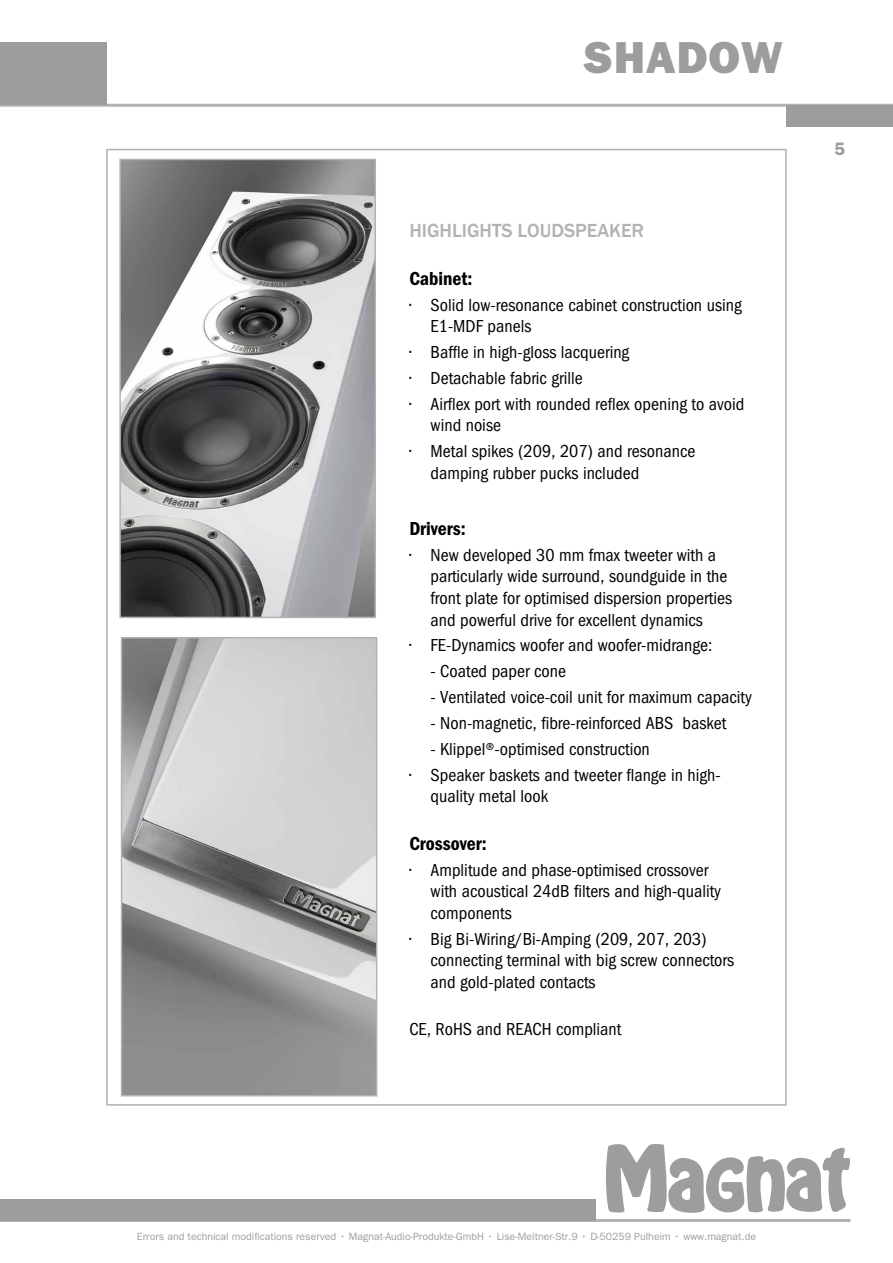
<style>
.page{position:relative;width:893px;height:1263px;background:#fff}
.page>*{position:absolute;margin:0;border:0;box-sizing:border-box;transform-origin:0 0}
.t1{font:45px "ITC Franklin Gothic Std Hvy";letter-spacing:.025em;color:#9c9d9d}
.t2{font:19.5px "ITC Franklin Gothic Std Dm Cd";color:#000}
.t3{font:500 19.5px "Franklin Gothic";color:#b1b2b3}
.t4{font:condensed 18px/21.6px "ITC Franklin Gothic Std";color:#000}
.t5{font:600 18px "ITC Franklin Gothic Std";color:#9c9d9d}
.t6{font:10.5px "ITC Franklin Gothic Std";color:#9c9d9d}
</style>
<div class="page">
<hr style="left:0;top:104px;width:893px;height:3px;background:#b1b2b3">
<svg style="left:606px;top:1144px;width:244px;height:69px"></svg>
<div style="left:0;top:43px;width:106px;height:62px;background:#9c9d9d"></div>
<div style="left:787px;top:105px;width:106px;height:21px;background:#9c9d9d"></div>
<hr style="left:0;top:1219px;width:850px;height:3px;background:#b1b2b3">
<div style="left:0;top:1199px;width:595px;height:21px;background:#9c9d9d"></div>
<hr style="left:892px;top:43px;width:1px;height:62px;background:#9c9d9d">
<img style="left:122px;top:162px;width:251px;height:453px">
<div style="left:119px;top:159px;width:257px;height:459px;border:2px solid #b1b2b3"></div>
<img style="left:124px;top:640px;width:250px;height:453px">
<div style="left:121px;top:637px;width:256px;height:459px;border:2px solid #b1b2b3"></div>
<h1 class="t1" style="left:583px;top:31px;width:201px">SHADOW</h1>
<p class="t3" style="left:409px;top:219px;width:236px">HIGHLIGHTS LOUDSPEAKER</p>
<p class="t2" style="left:409px;top:267px;width:65px">Cabinet:</p>
<p class="t4" style="left:431px;top:294px;width:313px;text-indent:-21px">• Solid low-resonance cabinet construction using<br>E1-MDF panels</p>
<p class="t4" style="left:409px;top:342px;width:221px">• Baffle in high-gloss lacquering</p>
<p class="t4" style="left:409px;top:367px;width:175px">• Detachable fabric grille</p>
<p class="t4" style="left:431px;top:393px;width:315px;text-indent:-21px">• Airflex port with rounded reflex opening to avoid wind noise</p>
<p class="t4" style="left:431px;top:441px;width:266px;text-indent:-21px">• Metal spikes (209, 207) and resonance damping rubber pucks included</p>
<p class="t2" style="left:409px;top:517px;width:58px">Drivers:</p>
<p class="t4" style="left:431px;top:544px;width:303px;text-indent:-21px">• New developed 30 mm fmax tweeter with a particularly wide surround, soundguide in the front plate for optimised dispersion properties and powerful drive for excellent dynamics</p>
<p class="t4" style="left:409px;top:635px;width:305px">• FE-Dynamics woofer and woofer-midrange:</p>
<p class="t4" style="left:431px;top:661px;width:137px">- Coated paper cone</p>
<p class="t4" style="left:431px;top:686px;width:323px">- Ventilated voice-coil unit for maximum capacity</p>
<p class="t4" style="left:431px;top:712px;width:297px">- Non-magnetic, fibre-reinforced ABS basket</p>
<p class="t4" style="left:431px;top:738px;width:221px">- Klippel®-optimised construction</p>
<p class="t4" style="left:431px;top:764px;width:292px;text-indent:-21px">• Speaker baskets and tweeter flange in high&shy;quality metal look</p>
<p class="t2" style="left:409px;top:832px;width:79px">Crossover:</p>
<p class="t4" style="left:431px;top:859px;width:292px;text-indent:-21px">• Amplitude and phase-optimised crossover with acoustical 24dB filters and high-quality components</p>
<p class="t4" style="left:431px;top:928px;width:305px;text-indent:-21px">• Big Bi-Wiring/Bi-Amping (209, 207, 203) connecting terminal with big screw connectors and gold-plated contacts</p>
<p class="t4" style="left:409px;top:1019px;width:214px">CE, RoHS and REACH compliant</p>
<p class="t5" style="left:834px;top:138px;width:12px">5</p>
<p class="t6" style="left:137px;top:1231px;width:621px">Errors and technical modifications reserved • Magnat-Audio-Produkte-GmbH • Lise-Meitner-Str.9 • D-50259 Pulheim • www.magnat.de</p>
</div>
